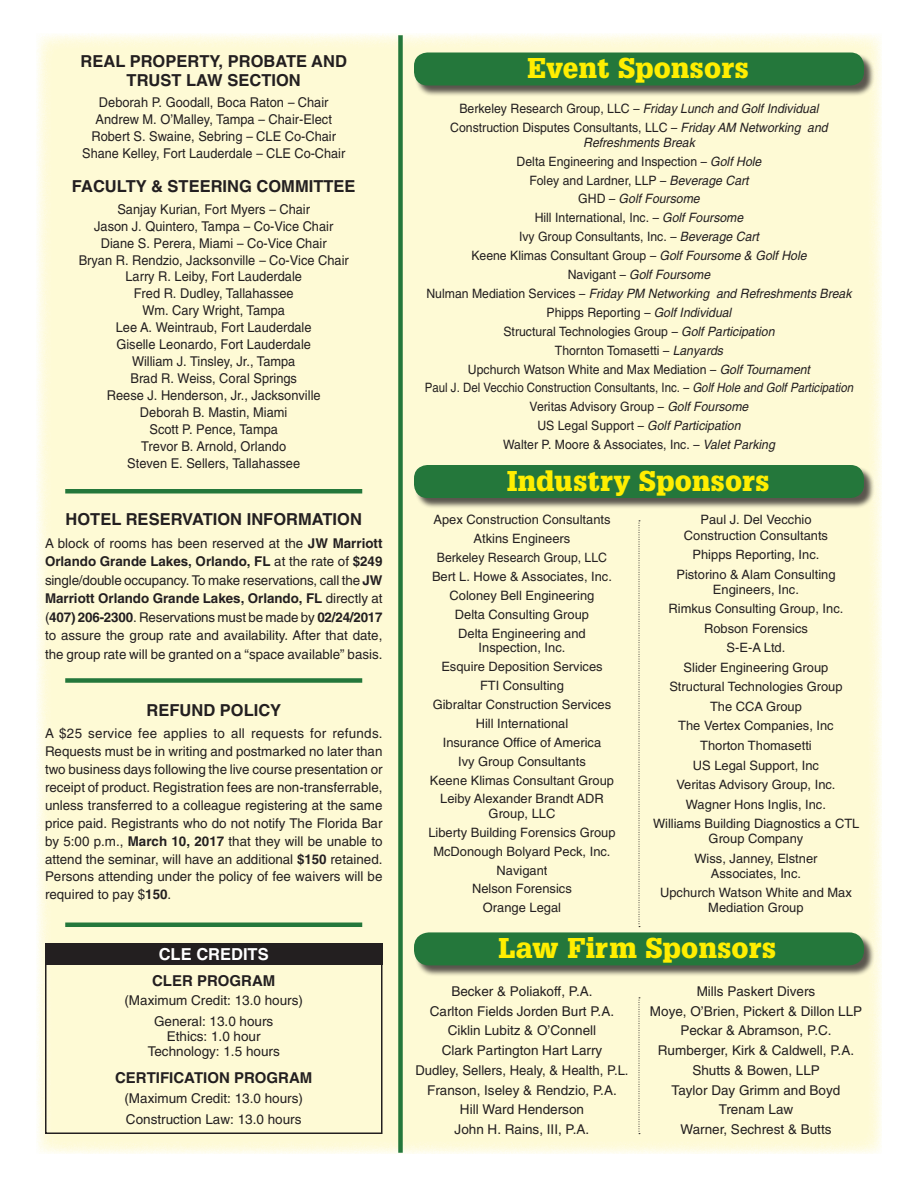
<style>
.page{position:relative;width:918px;height:1188px;background:#fff}
.page>*{position:absolute;margin:0;border:0;box-sizing:border-box;transform-origin:0 0}
.t1{font:30px "Square Serif Black DTC";color:#ffee01}
.t2{font:700 16.5px/19px "Helvetica";color:#231f20;text-align:center}
.t3{font:700 16.5px "Helvetica";color:#fff}
.t4{font:700 15px "Helvetica";color:#231f20}
.t5{font:13.5px/19.6px "Helvetica";color:#231f20;text-align:center}
.t6{font:13.5px/17px "Helvetica";color:#231f20;text-align:center;scale:.95 1}
.t7{font:12.9px/18.9px "Helvetica";color:#231f20;text-align:center}
.t8{font:12.9px/18.9px "Helvetica";color:#231f20;text-align:center;scale:.95 1}
.s1{font-weight:700}
.s2{font-style:italic}
</style>
<div class="page">
<div style="left:36px;top:34px;width:846px;height:1120px;background:#fefad5"></div>
<div style="left:45px;top:943px;width:337px;height:22px;background:#231f20"></div>
<div style="left:45px;top:962px;width:337px;height:172px;border:2px solid #231f20"></div>
<div style="left:398px;top:35px;width:5px;height:1118px;background:#24773b"></div>
<div style="left:65px;top:489px;width:297px;height:5px;background:#24773b"></div>
<div style="left:65px;top:678px;width:297px;height:5px;background:#24773b"></div>
<hr style="left:65px;top:923px;width:297px;height:4px;background:#24773b">
<div style="left:415px;top:53px;width:460px;height:44px;background:#231f20;opacity:.75"></div>
<div style="left:414px;top:52px;width:450px;height:34px;background:#24773b;border-radius:14px"></div>
<div style="left:415px;top:933px;width:460px;height:43px;background:#231f20;opacity:.75"></div>
<div style="left:414px;top:932px;width:450px;height:33px;background:#24773b;border-radius:15px"></div>
<div style="left:415px;top:466px;width:460px;height:43px;background:#231f20;opacity:.75"></div>
<div style="left:414px;top:465px;width:450px;height:33px;background:#24773b;border-radius:14px"></div>
<svg style="left:639px;top:520px;width:1px;height:407px"></svg>
<svg style="left:639px;top:997px;width:1px;height:137px"></svg>
<p class="t2" style="left:81px;top:51px;width:268px">REAL PROPERTY, PROBATE AND<br>TRUST LAW SECTION</p>
<p class="t6" style="left:82px;top:94px;width:278px">Deborah P. Goodall, Boca Raton – Chair Andrew M. O’Malley, Tampa – Chair-Elect Robert S. Swaine, Sebring – CLE Co-Chair Shane Kelley, Fort Lauderdale – CLE Co-Chair</p>
<p class="t2" style="left:72px;top:177px;width:285px">FACULTY &amp; STEERING COMMITTEE</p>
<p class="t6" style="left:79px;top:200px;width:286px">Sanjay Kurian, Fort Myers – Chair<br>Jason J. Quintero, Tampa – Co-Vice Chair<br>Diane S. Perera, Miami – Co-Vice Chair<br>Bryan R. Rendzio, Jacksonville – Co-Vice Chair<br>Larry R. Leiby, Fort Lauderdale<br>Fred R. Dudley, Tallahassee<br>Wm. Cary Wright, Tampa<br>Lee A. Weintraub, Fort Lauderdale<br>Giselle Leonardo, Fort Lauderdale<br>William J. Tinsley, Jr., Tampa<br>Brad R. Weiss, Coral Springs<br>Reese J. Henderson, Jr., Jacksonville<br>Deborah B. Mastin, Miami<br>Scott P. Pence, Tampa<br>Trevor B. Arnold, Orlando<br>Steven E. Sellers, Tallahassee</p>
<p class="t2" style="left:66px;top:509px;width:298px">HOTEL RESERVATION INFORMATION</p>
<p class="t5" style="left:45px;top:534px;width:339px;line-height:18.5px;text-align:justify">A block of rooms has been reserved at the <span class="s1">JW Marriott Orlando Grande Lakes, Orlando, FL</span> at the rate of <span class="s1">$249 </span>single/double occupancy. To make reservations, call the <span class="s1">JW Marriott Orlando Grande Lakes, Orlando, FL</span> directly at (<span class="s1">407) 206-2300</span>. Reservations must be made by <span class="s1">02/24/2017 </span>to assure the group rate and availability. After that date, the group rate will be granted on a “space available” basis.</p>
<p class="t2" style="left:147px;top:700px;width:136px">REFUND POLICY</p>
<p class="t5" style="left:45px;top:724px;width:339px;line-height:18px;text-align:justify">A $25 service fee applies to all requests for refunds.<br>Requests must be in writing and postmarked no later than two business days following the live course presentation or receipt of product. Registration fees are non-transferrable, unless transferred to a colleague registering at the same price paid. Registrants who do not notify The Florida Bar by 5:00 p.m., <span class="s1">March 10, 2017</span> that they will be unable to attend the seminar, will have an additional <span class="s1">$150</span> retained.<br>Persons attending under the policy of fee waivers will be required to pay $<span class="s1">150</span>.</p>
<p class="t3" style="left:159px;top:944px;width:112px">CLE CREDITS</p>
<p class="t4" style="left:152px;top:972px;width:125px">CLER PROGRAM</p>
<p class="t5" style="left:124px;top:990px;width:180px;line-height:21px">(Maximum Credit: 13.0 hours)<br>General: 13.0 hours</p>
<p class="t5" style="left:148px;top:1029px;width:134px;line-height:15px">Ethics: 1.0 hour<br>Technology: 1.5 hours</p>
<p class="t4" style="left:115px;top:1069px;width:199px">CERTIFICATION PROGRAM</p>
<p class="t5" style="left:124px;top:1088px;width:180px;line-height:21px;text-align:left">(Maximum Credit: 13.0 hours)<br>Construction Law: 13.0 hours</p>
<h1 class="t1" style="left:528px;top:51px;width:223px">Event Sponsors</h1>
<p class="t8" style="left:450px;top:99px;width:399px">Berkeley Research Group, LLC – <span class="s2">Friday Lunch and Golf Individual<br></span>Construction Disputes Consultants, LLC – <span class="s2">Friday AM Networking and</span></p>
<p class="t8" style="left:425px;top:133px;width:452px"><span class="s2">Refreshments Break<br></span>Delta Engineering and Inspection – <span class="s2">Golf Hole<br></span>Foley and Lardner, LLP – <span class="s2">Beverage Cart<br></span>GHD – <span class="s2">Golf Foursome<br></span>Hill International, Inc. – <span class="s2">Golf Foursome<br></span>Ivy Group Consultants, Inc. – <span class="s2">Beverage Cart<br></span>Keene Klimas Consultant Group – <span class="s2">Golf Foursome &amp; Golf Hole<br></span>Navigant – <span class="s2">Golf Foursome<br></span>Nulman Mediation Services – <span class="s2">Friday PM Networking and Refreshments Break </span>Phipps Reporting – <span class="s2">Golf Individual<br></span>Structural Technologies Group – <span class="s2">Golf Participation<br></span>Thornton Tomasetti – <span class="s2">Lanyards<br></span>Upchurch Watson White and Max Mediation – <span class="s2">Golf Tournament<br></span>Paul J. Del Vecchio Construction Consultants, Inc. – <span class="s2">Golf Hole and Golf Participation </span>Veritas Advisory Group – <span class="s2">Golf Foursome<br></span>US Legal Support – <span class="s2">Golf Participation<br></span>Walter P. Moore &amp; Associates, Inc. – <span class="s2">Valet Parking</span></p>
<h1 class="t1" style="left:507px;top:463px;width:265px">Industry Sponsors</h1>
<p class="t7" style="left:432px;top:510px;width:181px">Apex Construction Consultants<br>Atkins Engineers<br>Berkeley Research Group, LLC<br>Bert L. Howe &amp; Associates, Inc.<br>Coloney Bell Engineering<br>Delta Consulting Group<br>Delta Engineering and</p>
<p class="t7" style="left:430px;top:638px;width:186px">Inspection, Inc.<br>Esquire Deposition Services<br>FTI Consulting<br>Gibraltar Construction Services<br>Hill International<br>Insurance Office of America<br>Ivy Group Consultants<br>Keene Klimas Consultant Group<br>Leiby Alexander Brandt ADR</p>
<p class="t7" style="left:428px;top:804px;width:189px">Group, LLC<br>Liberty Building Forensics Group<br>McDonough Bolyard Peck, Inc.<br>Navigant<br>Nelson Forensics<br>Orange Legal</p>
<p class="t7" style="left:684px;top:512px;width:146px;line-height:15px">Paul J. Del Vecchio<br>Construction Consultants</p>
<p class="t7" style="left:676px;top:545px;width:161px;line-height:19.5px">Phipps Reporting, Inc.<br>Pistorino &amp; Alam Consulting</p>
<p class="t7" style="left:653px;top:579px;width:208px;line-height:19.5px">Engineers, Inc.<br>Rimkus Consulting Group, Inc.<br>Robson Forensics<br>S-E-A Ltd.<br>Slider Engineering Group<br>Structural Technologies Group<br>The CCA Group<br>The Vertex Companies, Inc<br>Thorton Thomasetti<br>US Legal Support, Inc<br>Veritas Advisory Group, Inc.<br>Wagner Hons Inglis, Inc.<br>Williams Building Diagnostics a CTL</p>
<p class="t7" style="left:694px;top:829px;width:125px;line-height:19.5px">Group Company<br>Wiss, Janney, Elstner</p>
<p class="t7" style="left:660px;top:864px;width:193px;line-height:19.5px">Associates, Inc.<br>Upchurch Watson White and Max</p>
<p class="t7" style="left:708px;top:898px;width:97px">Mediation Group</p>
<h1 class="t1" style="left:499px;top:931px;width:279px">Law Firm Sponsors</h1>
<p class="t5" style="left:415px;top:981px;width:215px">Becker &amp; Poliakoff, P.A.<br>Carlton Fields Jorden Burt P.A.<br>Ciklin Lubitz &amp; O’Connell<br>Clark Partington Hart Larry<br>Dudley, Sellers, Healy, &amp; Health, P.L.<br>Franson, Iseley &amp; Rendzio, P.A.<br>Hill Ward Henderson<br>John H. Rains, III, P.A.</p>
<p class="t5" style="left:650px;top:981px;width:214px">Mills Paskert Divers<br>Moye, O’Brien, Pickert &amp; Dillon LLP<br>Peckar &amp; Abramson, P.C.<br>Rumberger, Kirk &amp; Caldwell, P.A.<br>Shutts &amp; Bowen, LLP<br>Taylor Day Grimm and Boyd<br>Trenam Law<br>Warner, Sechrest &amp; Butts</p>
</div>
